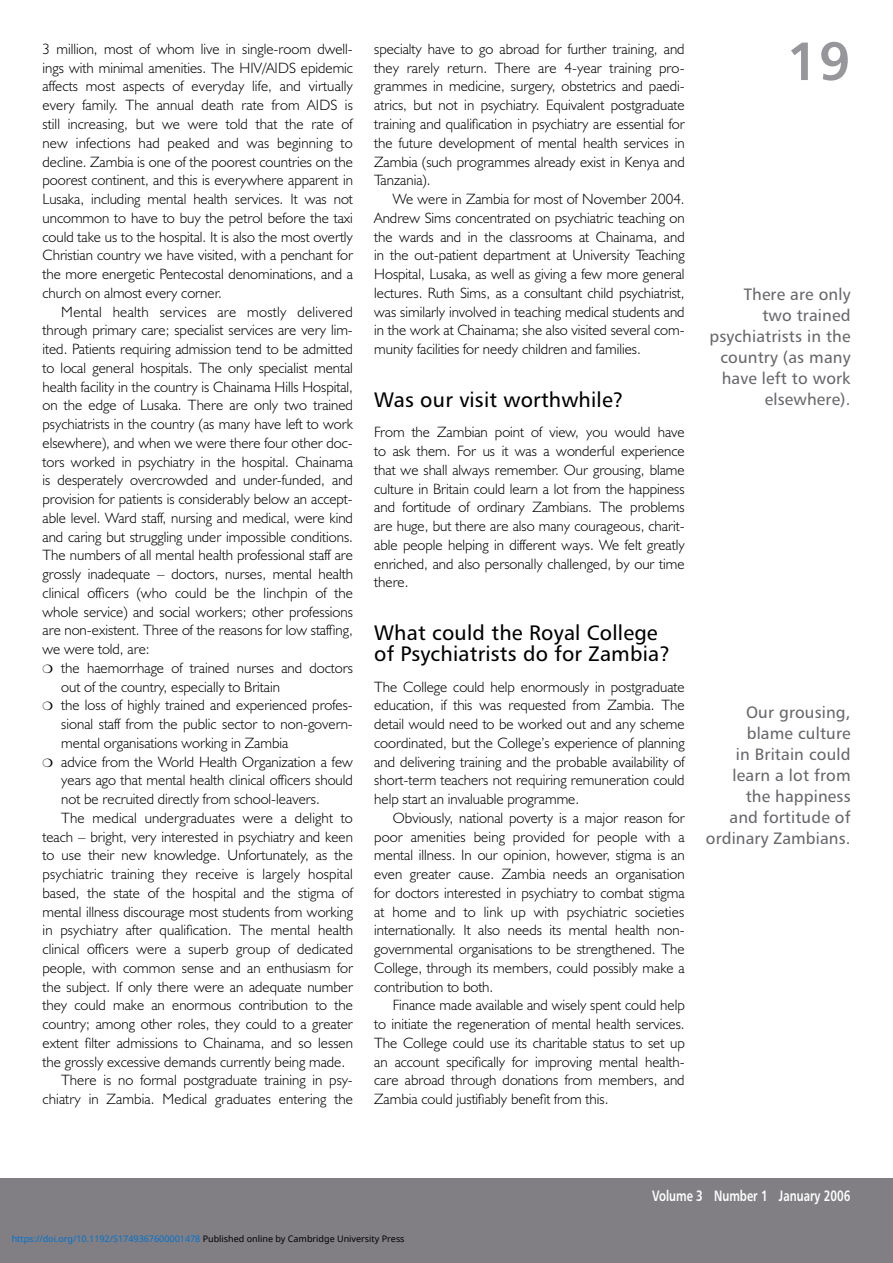
<style>
.page{position:relative;width:893px;height:1263px;background:#fff}
.page>*{position:absolute;margin:0;border:0;box-sizing:border-box;transform-origin:0 0}
.t1{font:54px "Humanist 777 BT Bold B";color:#97979b}
.t2{font:21px/21px "Humanist 777 BT Roman B";letter-spacing:.01em;color:#000}
.t3{font:16.5px/21px "Humanist 777 BT Roman B";letter-spacing:.01em;color:#68676c;text-align:right}
.t4{font:300 15px/18.8px "Humanist 521 BT";color:#000;text-align:justify}
.t5{font:15px "Humanist 777 BT Bold B";color:#fff;scale:.75 1}
.t6{font:9px "Noto Sans";color:#0172cf}
.s1{color:#000}
</style>
<div class="page">
<div style="left:0;top:1178px;width:893px;height:85px;background:#817f84"></div>
<p class="t4" style="left:43px;top:39px;width:312px">3 million, most of whom live in single-room dwell&shy;ings with minimal amenities. The HIV/AIDS epidemic affects most aspects of everyday life, and virtually every family. The annual death rate from AIDS is still increasing, but we were told that the rate of new infections had peaked and was beginning to decline. Zambia is one of the poorest countries on the poorest continent, and this is everywhere apparent in Lusaka, including mental health services. It was not uncommon to have to buy the petrol before the taxi could take us to the hospital. It is also the most overtly Christian country we have visited, with a penchant for the more energetic Pentecostal denominations, and a church on almost every corner.</p>
<p class="t4" style="left:43px;top:302px;width:312px;text-indent:19px">Mental health services are mostly delivered through primary care; specialist services are very lim&shy;ited. Patients requiring admission tend to be admitted to local general hospitals. The only specialist mental health facility in the country is Chainama Hills Hospital, on the edge of Lusaka. There are only two trained psychiatrists in the country (as many have left to work elsewhere), and when we were there four other doc&shy;tors worked in psychiatry in the hospital. Chainama is desperately overcrowded and under-funded, and provision for patients is considerably below an accept&shy;able level. Ward staff, nursing and medical, were kind and caring but struggling under impossible conditions.<br>The numbers of all mental health professional staff are grossly inadequate – doctors, nurses, mental health clinical officers (who could be the linchpin of the whole service) and social workers; other professions are non-existent. Three of the reasons for low staffing, we were told, are:</p>
<p class="t4" style="left:61px;top:658px;width:293px">the haemorrhage of trained nurses and doctors</p>
<p class="t4" style="left:61px;top:677px;width:220px">out of the country, especially to Britain</p>
<p class="t4" style="left:61px;top:695px;width:293px">the loss of highly trained and experienced profes-</p>
<p class="t4" style="left:61px;top:714px;width:293px">sional staff from the public sector to non-govern-</p>
<p class="t4" style="left:61px;top:733px;width:229px">mental organisations working in Zambia</p>
<p class="t4" style="left:61px;top:752px;width:293px">advice from the World Health Organization a few</p>
<p class="t4" style="left:61px;top:770px;width:293px">years ago that mental health clinical officers should</p>
<p class="t4" style="left:61px;top:789px;width:260px">not be recruited directly from school-leavers.</p>
<p class="t4" style="left:61px;top:808px;width:293px">The medical undergraduates were a delight to</p>
<p class="t4" style="left:43px;top:827px;width:312px">teach – bright, very interested in psychiatry and keen</p>
<p class="t4" style="left:43px;top:845px;width:312px">to use their new knowledge. Unfortunately, as the</p>
<p class="t4" style="left:43px;top:864px;width:312px">psychiatric training they receive is largely hospital</p>
<p class="t4" style="left:43px;top:883px;width:312px">based, the state of the hospital and the stigma of</p>
<p class="t4" style="left:43px;top:902px;width:312px">mental illness discourage most students from working</p>
<p class="t4" style="left:43px;top:920px;width:312px">in psychiatry after qualification. The mental health</p>
<p class="t4" style="left:43px;top:939px;width:312px">clinical officers were a superb group of dedicated</p>
<p class="t4" style="left:43px;top:958px;width:312px">people, with common sense and an enthusiasm for</p>
<p class="t4" style="left:43px;top:977px;width:312px">the subject. If only there were an adequate number</p>
<p class="t4" style="left:43px;top:995px;width:312px">they could make an enormous contribution to the</p>
<p class="t4" style="left:43px;top:1014px;width:312px">country; among other roles, they could to a greater</p>
<p class="t4" style="left:43px;top:1033px;width:312px">extent filter admissions to Chainama, and so lessen</p>
<p class="t4" style="left:43px;top:1052px;width:304px">the grossly excessive demands currently being made.</p>
<p class="t4" style="left:61px;top:1070px;width:293px">There is no formal postgraduate training in psy-</p>
<p class="t4" style="left:43px;top:1089px;width:312px">chiatry in Zambia. Medical graduates entering the</p>
<p class="t4" style="left:374px;top:39px;width:312px">specialty have to go abroad for further training, and they rarely return. There are 4-year training pro&shy;grammes in medicine, surgery, obstetrics and paedi&shy;atrics, but not in psychiatry. Equivalent postgraduate training and qualification in psychiatry are essential for the future development of mental health services in Zambia (such programmes already exist in Kenya and Tanzania).</p>
<p class="t4" style="left:374px;top:189px;width:312px;text-indent:19px">We were in Zambia for most of November 2004.<br>Andrew Sims concentrated on psychiatric teaching on the wards and in the classrooms at Chainama, and in the out-patient department at University Teaching Hospital, Lusaka, as well as giving a few more general lectures. Ruth Sims, as a consultant child psychiatrist, was similarly involved in teaching medical students and in the work at Chainama; she also visited several com&shy;munity facilities for needy children and families.</p>
<h2 class="t2" style="left:374px;top:388px;width:251px">Was our visit worthwhile?</h2>
<p class="t4" style="left:374px;top:422px;width:312px">From the Zambian point of view, you would have to ask them. For us it was a wonderful experience that we shall always remember. Our grousing, blame culture in Britain could learn a lot from the happiness and fortitude of ordinary Zambians. The problems are huge, but there are also many courageous, charit&shy;able people helping in different ways. We felt greatly enriched, and also personally challenged, by our time there.</p>
<h2 class="t2" style="left:374px;top:622px;width:297px">What could the Royal College of Psychiatrists do for Zambia?</h2>
<p class="t4" style="left:374px;top:677px;width:312px">The College could help enormously in postgraduate education, if this was requested from Zambia. The detail would need to be worked out and any scheme coordinated, but the College’s experience of planning and delivering training and the probable availability of short-term teachers not requiring remuneration could help start an invaluable programme.</p>
<p class="t4" style="left:374px;top:808px;width:312px;text-indent:19px">Obviously, national poverty is a major reason for poor amenities being provided for people with a mental illness. In our opinion, however, stigma is an even greater cause. Zambia needs an organis-ation for doctors interested in psychiatry to combat stigma at home and to link up with psychiatric societies internationally. It also needs its mental health non&shy;governmental organisations to be strengthened. The College, through its members, could possibly make a contribution to both.</p>
<p class="t4" style="left:374px;top:995px;width:312px;text-indent:19px">Finance made available and wisely spent could help to initiate the regeneration of mental health services.<br>The College could use its charitable status to set up an account specifically for improving mental health&shy;care abroad through donations from members, and Zambia could justifiably benefit from this.</p>
<h1 class="t1" style="left:786px;top:27px;width:30px">19</h1>
<p class="t3" style="left:709px;top:283px;width:143px">There are only<br>two trained psychiatrists in the country (as many have left to work elsewhere).</p>
<p class="t3" style="left:706px;top:702px;width:146px">Our grousing, blame culture<br>in Britain could learn a lot from the happiness<br>and fortitude of ordinary Zambians.</p>
<p class="t5" style="left:652px;top:1186px;width:266px">Volume 3 Number 1 January 2006</p>
<p class="t6" style="left:12px;top:1232px;width:394px">https://doi.org/10.1192/S1749367600001478 <span class="s1">Published online by Cambridge University Press</span></p>
</div>
